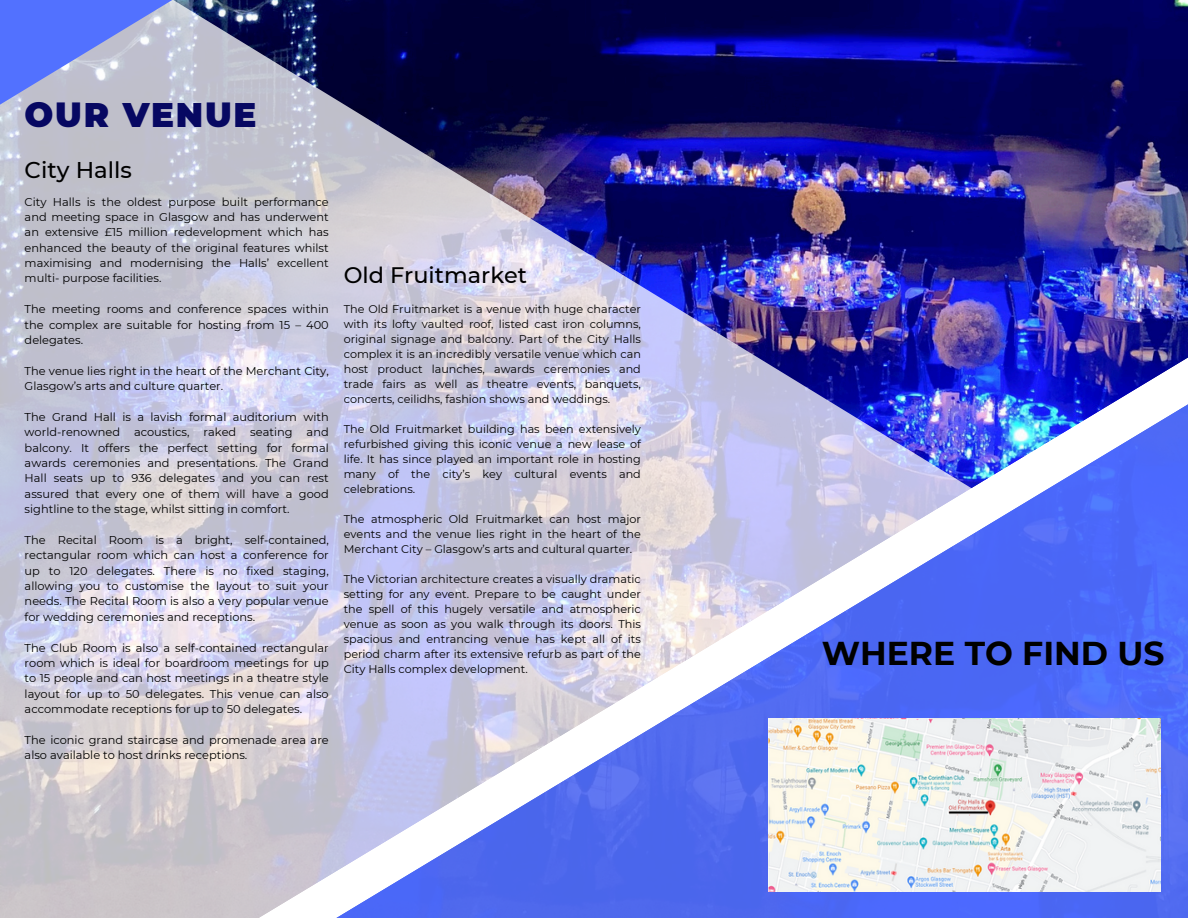
<style>
.page{position:relative;width:1188px;height:918px;background:#fff}
.page>*{position:absolute;margin:0;border:0;box-sizing:border-box;transform-origin:0 0}
.t1{font:900 34.05px "Montserrat";letter-spacing:.05em;color:#070862}
.t2{font:700 33px "Montserrat";color:#000}
.t3{font:500 22.8px "Montserrat";color:#000}
.t4{font:500 22.35px "Montserrat";color:#000}
.t5{font:11.4px/15.5px "Montserrat";color:#000;text-align:justify}
.t6{font:11.25px/15px "Montserrat";color:#000;text-align:justify}
</style>
<div class="page">
<img style="left:973px;top:0;width:215px;height:315px">
<img style="left:973px;top:315px;width:215px;height:603px">
<img style="left:0;top:0;width:973px;height:918px">
<svg style="left:0;top:0;width:213px;height:115px;background:#96a3e1"></svg>
<img style="left:768px;top:719px;width:393px;height:173px">
<h1 class="t1" style="left:25px;top:94px;width:233px">OUR VENUE</h1>
<p class="t3" style="left:25px;top:156px;width:109px">City Halls</p>
<p class="t5" style="left:25px;top:194px;width:306px">City Halls is the oldest purpose built performance and meeting space in Glasgow and has underwent an extensive £15 million redevelopment which has enhanced the beauty of the original features whilst maximising and modernising the Halls’ excellent multi- purpose facilities.</p>
<p class="t5" style="left:25px;top:301px;width:306px">The meeting rooms and conference spaces within the complex are suitable for hosting from 15 – 400 delegates.</p>
<p class="t5" style="left:25px;top:363px;width:306px">The venue lies right in the heart of the Merchant City,<br>Glasgow’s arts and culture quarter.</p>
<p class="t5" style="left:25px;top:409px;width:306px">The Grand Hall is a lavish formal auditorium with world-renowned acoustics, raked seating and balcony. It offers the perfect setting for formal awards ceremonies and presentations. The Grand Hall seats up to 936 delegates and you can rest assured that every one of them will have a good sightline to the stage, whilst sitting in comfort.</p>
<p class="t5" style="left:25px;top:532px;width:306px">The Recital Room is a bright, self-contained, rectangular room which can host a conference for up to 120 delegates. There is no fixed staging, allowing you to customise the layout to suit your needs. The Recital Room is also a very popular venue for wedding ceremonies and receptions.</p>
<p class="t5" style="left:25px;top:640px;width:306px">The Club Room is also a self-contained rectangular room which is ideal for boardroom meetings for up to 15 people and can host meetings in a theatre style layout for up to 50 delegates. This venue can also accommodate receptions for up to 50 delegates.</p>
<h2 class="t5" style="left:25px;top:732px;width:306px">The iconic grand staircase and promenade area are also available to host drinks receptions.</h2>
<p class="t4" style="left:344px;top:262px;width:185px">Old Fruitmarket</p>
<p class="t6" style="left:344px;top:301px;width:299px">The Old Fruitmarket is a venue with huge character with its lofty vaulted roof, listed cast iron columns, original signage and balcony. Part of the City Halls complex it is an incredibly versatile venue which can host product launches, awards ceremonies and trade fairs as well as theatre events, banquets, concerts, ceilidhs, fashion shows and weddings.</p>
<p class="t6" style="left:344px;top:421px;width:299px">The Old Fruitmarket building has been extensively refurbished giving this iconic venue a new lease of life. It has since played an important role in hosting many of the city’s key cultural events and celebrations.</p>
<p class="t6" style="left:344px;top:511px;width:299px">The atmospheric Old Fruitmarket can host major events and the venue lies right in the heart of the Merchant City – Glasgow’s arts and cultural quarter.</p>
<h1 class="t6" style="left:344px;top:571px;width:299px">The Victorian architecture creates a visually dramatic setting for any event. Prepare to be caught under the spell of this hugely versatile and atmospheric venue as soon as you walk through its doors. This spacious and entrancing venue has kept all of its period charm after its extensive refurb as part of the City Halls complex development.</h1>
<p class="t2" style="left:822px;top:633px;width:344px">WHERE TO FIND US</p>
</div>
